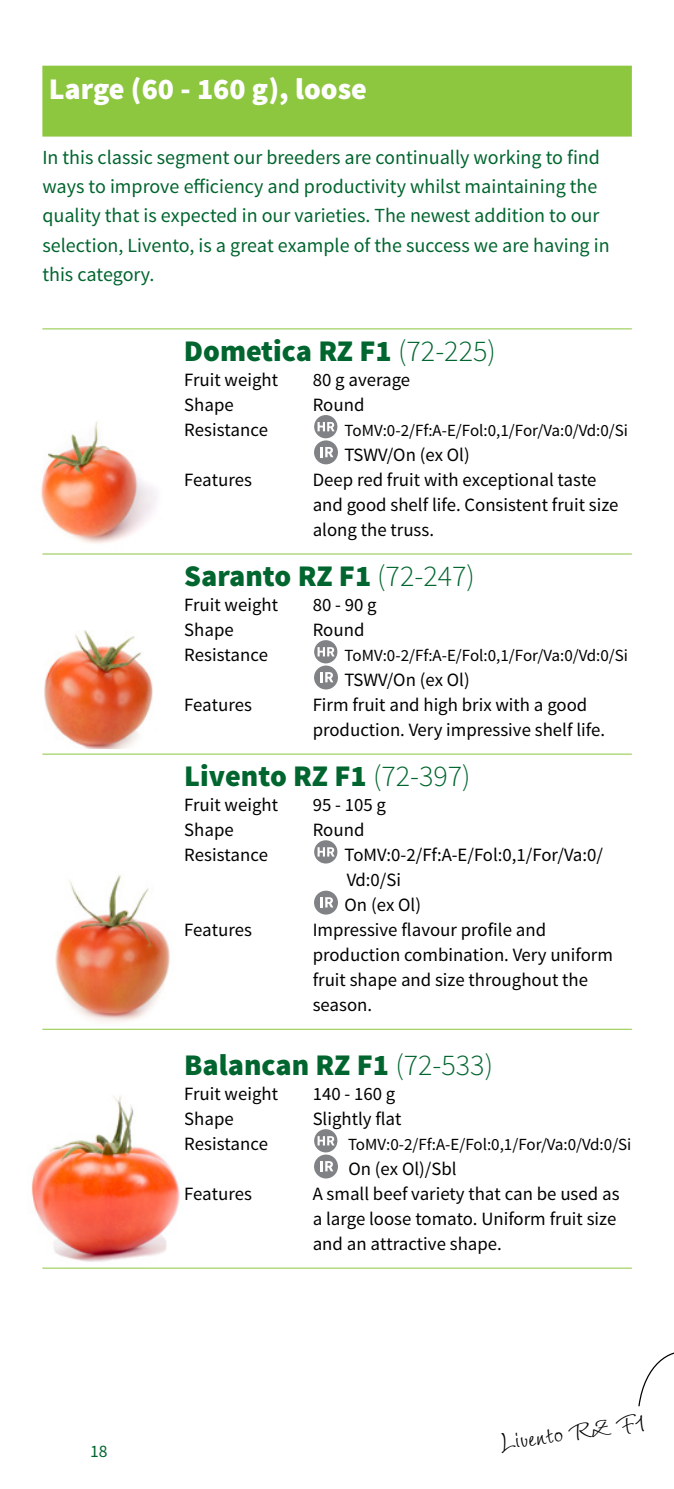
<style>
.page{position:relative;width:674px;height:1489px;background:#fff}
.page>*{position:absolute;margin:0;border:0;box-sizing:border-box;transform-origin:0 0}
.t1{font:900 30px "Source Sans Pro";color:#00652e}
.t2{font:900 30px "Source Sans Pro";color:#fff}
.t3{font:22.5px "Wiesbaden Swing Com";color:#000}
.t4{font:20px/29.5px "Source Sans Pro";color:#00652e}
.t5{font:18.75px/25px "Source Sans Pro";color:#000}
.t6{font:17.5px "Source Sans Pro";color:#00652e}
.t7{font:17px "Source Sans Pro";color:#000}
.s1{font-weight:300}
</style>
<div class="page">
<div style="left:42px;top:66px;width:589px;height:71px;background:#8dc63f"></div>
<hr style="left:42px;top:328px;width:589px;height:1px;background:#8dc63f">
<hr style="left:42px;top:553px;width:589px;height:1px;background:#8dc63f">
<hr style="left:42px;top:753px;width:589px;height:1px;background:#8dc63f">
<hr style="left:42px;top:1028px;width:589px;height:1px;background:#8dc63f">
<hr style="left:42px;top:1267px;width:589px;height:1px;background:#8dc63f">
<div style="left:314px;top:415px;width:23px;height:23px;background:#808285;border-radius:50%"></div>
<svg style="left:317px;top:422px;width:17px;height:9px"></svg>
<div style="left:314px;top:440px;width:24px;height:24px;background:#808285;border-radius:50%"></div>
<svg style="left:320px;top:447px;width:13px;height:10px"></svg>
<div style="left:314px;top:640px;width:23px;height:23px;background:#808285;border-radius:50%"></div>
<svg style="left:317px;top:647px;width:17px;height:9px"></svg>
<div style="left:314px;top:665px;width:24px;height:24px;background:#808285;border-radius:50%"></div>
<svg style="left:320px;top:672px;width:13px;height:10px"></svg>
<div style="left:314px;top:840px;width:23px;height:23px;background:#808285;border-radius:50%"></div>
<svg style="left:317px;top:847px;width:17px;height:9px"></svg>
<div style="left:314px;top:890px;width:24px;height:24px;background:#808285;border-radius:50%"></div>
<svg style="left:320px;top:897px;width:13px;height:10px"></svg>
<div style="left:314px;top:1129px;width:23px;height:23px;background:#808285;border-radius:50%"></div>
<svg style="left:317px;top:1136px;width:17px;height:9px"></svg>
<div style="left:314px;top:1154px;width:24px;height:24px;background:#808285;border-radius:50%"></div>
<svg style="left:320px;top:1161px;width:13px;height:10px"></svg>
<img style="left:41px;top:421px;width:116px;height:123px">
<img style="left:44px;top:630px;width:109px;height:118px">
<img style="left:55px;top:875px;width:115px;height:147px">
<svg style="left:638px;top:1353px;width:35px;height:54px"></svg>
<img style="left:31px;top:1096px;width:149px;height:166px">
<h1 class="t2" style="left:49px;top:69px;width:319px">Large (60 - 160 g), loose</h1>
<p class="t4" style="left:42px;top:143px;width:568px">In this classic segment our breeders are continually working to find ways to improve efficiency and productivity whilst maintaining the quality that is expected in our varieties. The newest addition to our selection, Livento, is a great example of the success we are having in this category.</p>
<h1 class="t1" style="left:184px;top:331px;width:313px">Dometica RZ F1 <span class="s1">(72-225)</span></h1>
<p class="t5" style="left:184px;top:367px;width:95px">Fruit weight</p>
<p class="t5" style="left:312px;top:367px;width:99px">80 g average</p>
<p class="t5" style="left:184px;top:392px;width:51px">Shape</p>
<p class="t5" style="left:312px;top:392px;width:53px">Round</p>
<p class="t5" style="left:184px;top:417px;width:85px">Resistance</p>
<p class="t7" style="left:344px;top:419px;width:285px">ToMV:0-2/Ff:A-E/Fol:0,1/For/Va:0/Vd:0/Si</p>
<p class="t5" style="left:344px;top:442px;width:127px">TSWV/On (ex Ol)</p>
<p class="t5" style="left:184px;top:467px;width:69px">Features</p>
<p class="t5" style="left:312px;top:467px;width:307px">Deep red fruit with exceptional taste and good shelf life. Consistent fruit size along the truss.</p>
<h1 class="t1" style="left:184px;top:556px;width:292px">Saranto RZ F1 <span class="s1">(72-247)</span></h1>
<p class="t5" style="left:184px;top:592px;width:95px">Fruit weight</p>
<p class="t5" style="left:312px;top:592px;width:65px">80 - 90 g</p>
<p class="t5" style="left:184px;top:617px;width:51px">Shape</p>
<p class="t5" style="left:312px;top:617px;width:53px">Round</p>
<p class="t5" style="left:184px;top:642px;width:85px">Resistance</p>
<p class="t7" style="left:344px;top:644px;width:285px">ToMV:0-2/Ff:A-E/Fol:0,1/For/Va:0/Vd:0/Si</p>
<p class="t5" style="left:344px;top:667px;width:127px">TSWV/On (ex Ol)</p>
<p class="t5" style="left:184px;top:692px;width:69px">Features</p>
<p class="t5" style="left:312px;top:692px;width:294px">Firm fruit and high brix with a good production. Very impressive shelf life.</p>
<h1 class="t1" style="left:184px;top:756px;width:288px">Livento RZ F1 <span class="s1">(72-397)</span></h1>
<p class="t5" style="left:184px;top:792px;width:95px">Fruit weight</p>
<p class="t5" style="left:312px;top:792px;width:75px">95 - 105 g</p>
<p class="t5" style="left:184px;top:817px;width:51px">Shape</p>
<p class="t5" style="left:312px;top:817px;width:53px">Round</p>
<p class="t5" style="left:184px;top:842px;width:85px">Resistance</p>
<p class="t5" style="left:344px;top:842px;width:260px">ToMV:0-2/Ff:A-E/Fol:0,1/For/Va:0/<br>Vd:0/Si<br>On (ex Ol)</p>
<p class="t5" style="left:184px;top:917px;width:69px">Features</p>
<p class="t5" style="left:312px;top:917px;width:302px">Impressive flavour profile and production combination. Very uniform fruit shape and size throughout the season.</p>
<p class="t6" style="left:90px;top:1439px;width:19px">18</p>
<h1 class="t1" style="left:184px;top:1045px;width:310px">Balancan RZ F1 <span class="s1">(72-533)</span></h1>
<p class="t5" style="left:184px;top:1081px;width:95px">Fruit weight</p>
<p class="t5" style="left:312px;top:1081px;width:84px">140 - 160 g</p>
<p class="t5" style="left:184px;top:1106px;width:51px">Shape</p>
<p class="t5" style="left:312px;top:1106px;width:90px">Slightly flat</p>
<p class="t5" style="left:184px;top:1131px;width:85px">Resistance</p>
<p class="t7" style="left:348px;top:1133px;width:285px">ToMV:0-2/Ff:A-E/Fol:0,1/For/Va:0/Vd:0/Si</p>
<p class="t5" style="left:348px;top:1156px;width:110px">On (ex Ol)/Sbl</p>
<p class="t5" style="left:184px;top:1181px;width:69px">Features</p>
<p class="t5" style="left:312px;top:1181px;width:308px">A small beef variety that can be used as a large loose tomato. Uniform fruit size and an attractive shape.</p>
<p class="t3" style="left:499px;top:1427px;width:146px;rotate:-7deg">Livento RZ F1</p>
</div>
